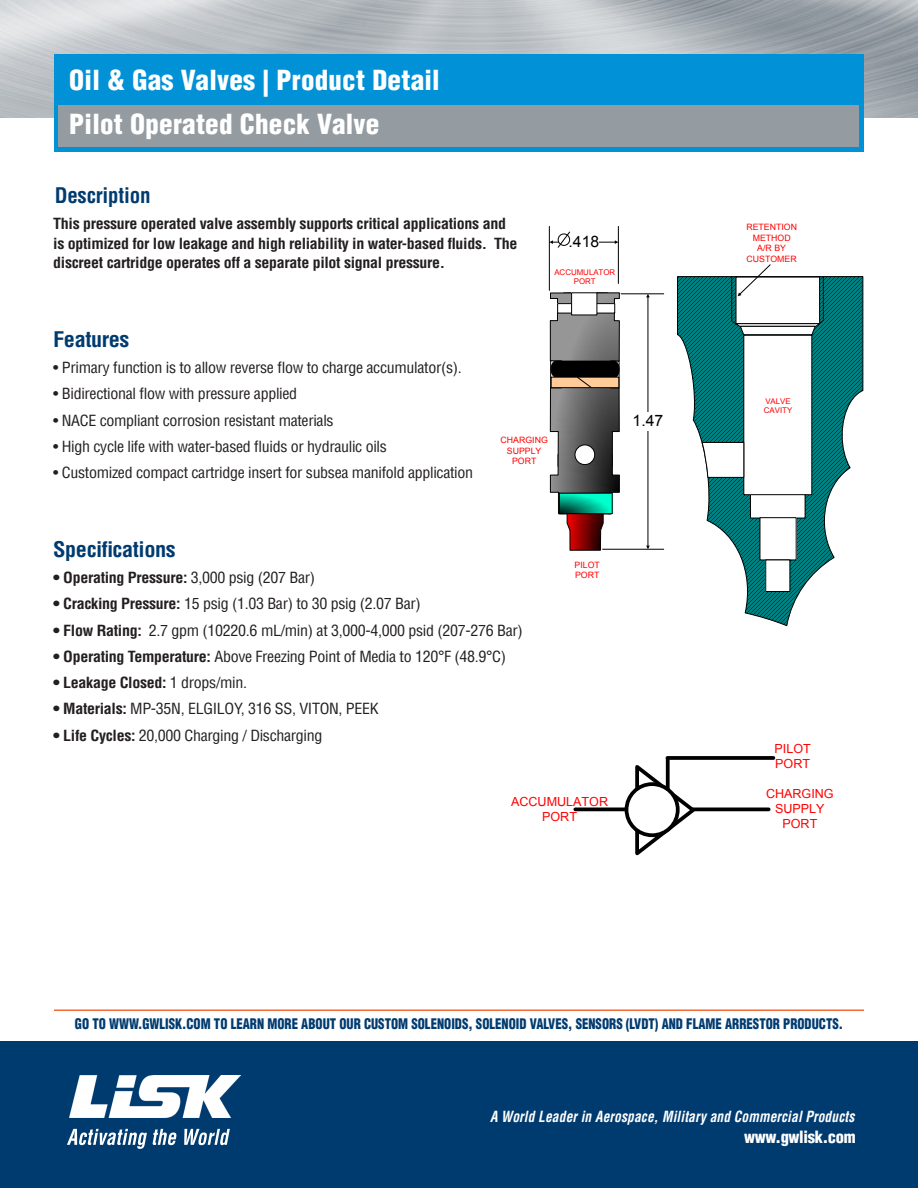
<style>
.page{position:relative;width:918px;height:1188px;background:#fff}
.page>*{position:absolute;margin:0;border:0;box-sizing:border-box;transform-origin:0 0}
.t1{font:900 condensed 27px "Helvetica LT Std";letter-spacing:.01em;color:#fff}
.t2{font:700 condensed 21px "Helvetica LT Std";letter-spacing:-.02em;color:#003b70;scale:1.06 1}
.t3{font:700 condensed 21px "Helvetica LT Std";letter-spacing:-.02em;color:#003b70}
.t4{font:900 condensed 16.5px "Helvetica LT Std";letter-spacing:-.02em;color:#fff}
.t5{font:15.75px "Arial";color:#000}
.t6{font:condensed 15px "Helvetica LT Pro";letter-spacing:-.02em;color:#231f20;scale:1.06 1}
.t7{font:700 condensed 15px/19.5px "Helvetica LT Std";letter-spacing:-.02em;color:#231f20;scale:1.06 1}
.t8{font:italic 700 condensed 15px "Helvetica LT Std";letter-spacing:.01em;color:#fff;scale:.9 1}
.t9{font:900 condensed 14.25px "Helvetica LT Std";color:#003b70;scale:.9 1}
.t10{font:12.6px/15px "Arial";color:#f00;text-align:center}
.t11{font:8.7px/10.5px "Arial";color:#f00;text-align:center}
.t12{font:7.8px/9.4px "Arial";color:#f00;text-align:center}
.s1{font-family:"Helvetica LT Pro";font-weight:400}
.s2{font-family:"Helvetica LT Std";font-weight:700}
</style>
<div class="page">
<div style="left:54px;top:54px;width:810px;height:97px;background:#0091d6"></div>
<div style="left:59px;top:106px;width:800px;height:41px;background:#959ca1"></div>
<hr style="left:54px;top:1009px;width:810px;height:2px;background:#f26b36">
<div style="left:0;top:1042px;width:918px;height:146px;background:#003b70"></div>
<svg style="left:67px;top:1129px;width:163px;height:20px"></svg>
<img style="left:69px;top:1075px;width:171px;height:42px">
<hr style="left:575px;top:808px;width:194px;height:3px;background:#000">
<svg style="left:632px;top:759px;width:67px;height:97px"></svg>
<svg style="left:666px;top:759px;width:4px;height:31px"></svg>
<div style="left:627px;top:784px;width:51px;height:51px;background:#fff;border-radius:50%"></div>
<div style="left:625px;top:782px;width:55px;height:55px;border:4px solid #000;border-radius:50%"></div>
<svg style="left:667px;top:756px;width:106px;height:4px"></svg>
<svg style="left:677px;top:276px;width:186px;height:350px"></svg>
<hr style="left:549px;top:226px;width:1px;height:64px;background:#000">
<hr style="left:618px;top:226px;width:1px;height:57px;background:#000">
<hr style="left:584px;top:242px;width:31px;height:1px;background:#000">
<div style="left:568px;top:233px;width:31px;height:19px;background:#fff"></div>
<svg style="left:549px;top:232px;width:21px;height:16px"></svg>
<hr style="left:603px;top:549px;width:61px;height:1px;background:#000">
<hr style="left:621px;top:294px;width:43px;height:1px;background:#000">
<hr style="left:648px;top:422px;width:1px;height:124px;background:#000">
<hr style="left:648px;top:297px;width:1px;height:125px;background:#000">
<div style="left:632px;top:412px;width:31px;height:19px;background:#fff"></div>
<div style="left:744px;top:335px;width:68px;height:160px;background:#fff"></div>
<div style="left:744px;top:335px;width:68px;height:160px;border:1px solid #000"></div>
<div style="left:750px;top:495px;width:55px;height:23px;background:#fff"></div>
<div style="left:750px;top:495px;width:55px;height:23px;border:1px solid #000"></div>
<div style="left:760px;top:518px;width:36px;height:42px;background:#fff"></div>
<div style="left:766px;top:560px;width:24px;height:31px;background:#fff"></div>
<svg style="left:550px;top:293px;width:70px;height:257px"></svg>
<svg style="left:702px;top:442px;width:42px;height:36px"></svg>
<div style="left:575px;top:445px;width:20px;height:20px;background:#fff;border-radius:50%"></div>
<div style="left:575px;top:445px;width:20px;height:20px;border:1px solid #000;border-radius:50%"></div>
<svg style="left:732px;top:264px;width:92px;height:71px"></svg>
<p class="t1" style="left:69px;top:63px;width:372px">Oil &amp; Gas Valves | Product Detail</p>
<p class="t1" style="left:69px;top:107px;width:312px">Pilot Operated Check Valve</p>
<p class="t3" style="left:55px;top:182px;width:97px">Description</p>
<p class="t7" style="left:53px;top:214px;width:440px">This pressure operated valve assembly supports critical applications and is optimized for low leakage and high reliability in water-based fluids. The discreet cartridge operates off a separate pilot signal pressure.</p>
<p class="t5" style="left:569px;top:231px;width:32px">.418</p>
<p class="t12" style="left:554px;top:267px;width:62px">ACCUMULATOR<br>PORT</p>
<p class="t2" style="left:53px;top:326px;width:74px">Features</p>
<p class="t6" style="left:53px;top:358px;width:387px">• Primary function is to allow reverse flow to charge accumulator(s).</p>
<p class="t6" style="left:53px;top:384px;width:232px">• Bidirectional flow with pressure applied</p>
<p class="t6" style="left:53px;top:411px;width:266px">• NACE compliant corrosion resistant materials</p>
<p class="t6" style="left:53px;top:437px;width:316px">• High cycle life with water-based fluids or hydraulic oils</p>
<p class="t6" style="left:53px;top:463px;width:398px">• Customized compact cartridge insert for subsea manifold application</p>
<p class="t11" style="left:501px;top:435px;width:49px">CHARGING<br>SUPPLY<br>PORT</p>
<p class="t5" style="left:633px;top:410px;width:32px">1.47</p>
<p class="t2" style="left:53px;top:536px;width:117px">Specifications</p>
<p class="t7" style="left:53px;top:568px;width:249px">• Operating Pressure: <span class="s1">3,000 psig (207 Bar)</span></p>
<p class="t6" style="left:53px;top:594px;width:348px"><span class="s2">• Cracking Pressure:</span> 15 psig (1.03 Bar) to 30 psig (2.07 Bar)</p>
<p class="t6" style="left:53px;top:621px;width:444px"><span class="s2">• Flow Rating:</span> 2.7 gpm (10220.6 mL/min) at 3,000-4,000 psid (207-276 Bar)</p>
<p class="t6" style="left:53px;top:647px;width:429px"><span class="s2">• Operating Temperature:</span> Above Freezing Point of Media to 120°F (48.9°C)</p>
<p class="t7" style="left:53px;top:673px;width:184px">• Leakage Closed: <span class="s1">1 drops/min.</span></p>
<p class="t6" style="left:53px;top:699px;width:309px"><span class="s2">• Materials:</span> MP-35N, ELGILOY, 316 SS, VITON, PEEK</p>
<p class="t6" style="left:53px;top:726px;width:256px"><span class="s2">• Life Cycles:</span> 20,000 Charging / Discharging</p>
<p class="t11" style="left:575px;top:559px;width:27px;text-align:left">PILOT<br>PORT</p>
<p class="t11" style="left:746px;top:222px;width:52px">RETENTION<br>METHOD<br>A/R BY<br>CUSTOMER</p>
<p class="t12" style="left:764px;top:396px;width:30px;text-align:left">VALVE<br>CAVITY</p>
<p class="t10" style="left:774px;top:742px;width:38px;text-align:left">PILOT<br>PORT</p>
<p class="t10" style="left:511px;top:794px;width:98px">ACCUMULATOR<br>PORT</p>
<p class="t10" style="left:766px;top:787px;width:69px">CHARGING<br>SUPPLY<br>PORT</p>
<p class="t9" style="left:75px;top:1014px;width:855px">GO TO WWW.GWLISK.COM TO LEARN MORE ABOUT OUR CUSTOM SOLENOIDS, SOLENOID VALVES, SENSORS (LVDT) AND FLAME ARRESTOR PRODUCTS.</p>
<p class="t8" style="left:490px;top:1107px;width:406px">A World Leader in Aerospace, Military and Commercial Products</p>
<p class="t4" style="left:744px;top:1126px;width:113px">www.gwlisk.com</p>
</div>
